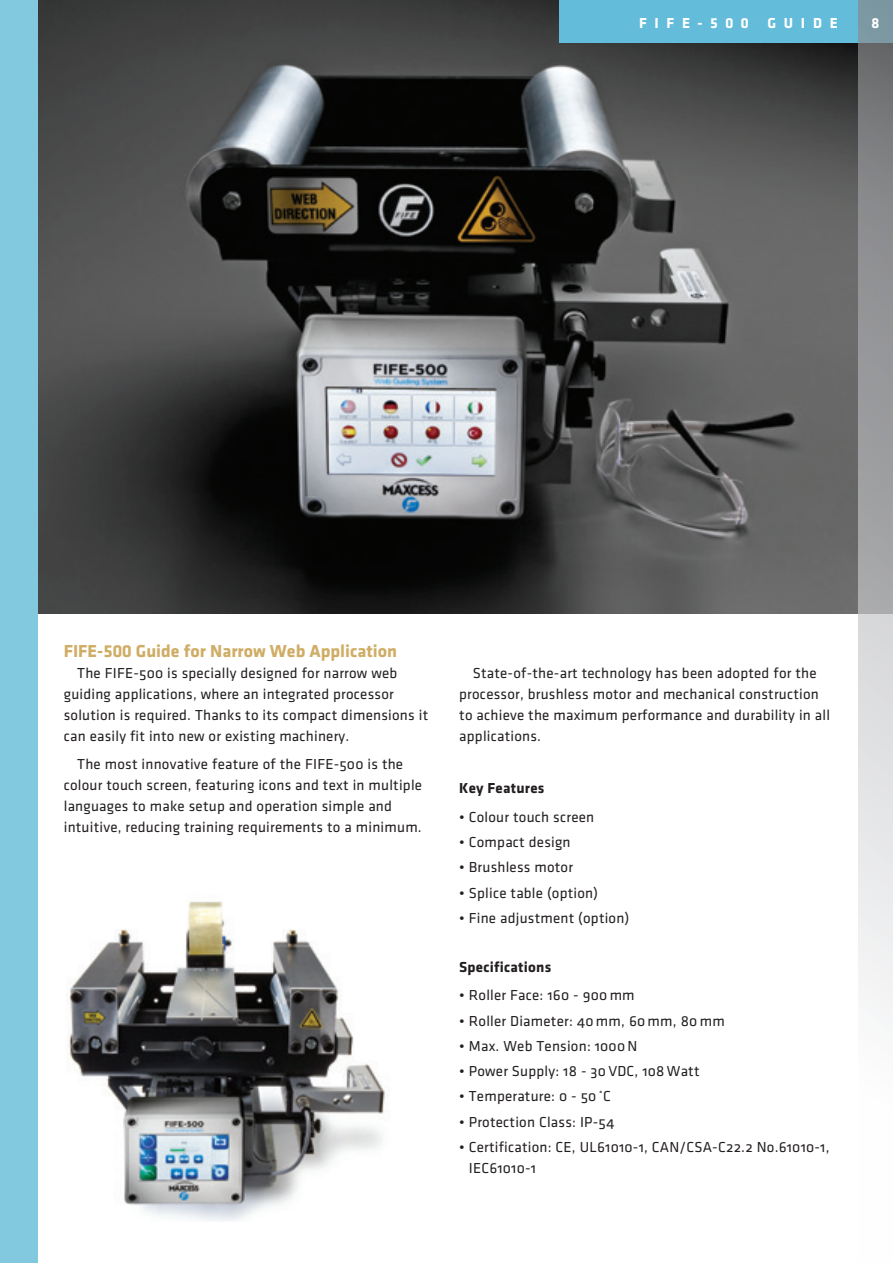
<style>
.page{position:relative;width:893px;height:1263px;background:#fff}
.page>*{position:absolute;margin:0;border:0;box-sizing:border-box;transform-origin:0 0}
.t1{font:700 18px "Klavika";color:#cfad66}
.t2{font:15px/21px "Klavika Regular OSF";letter-spacing:.015em;color:#231f20}
.t3{font:700 15px "Klavika";letter-spacing:.015em;color:#231f20}
.t4{font:700 15px "Klavika";letter-spacing:.515em;color:#fff}
</style>
<div class="page">
<img style="left:38px;top:0;width:821px;height:613px">
<div style="left:559px;top:0;width:334px;height:43px;background:#63bcd9"></div>
<svg style="left:859px;top:0;width:34px;height:1014px;background:#b1b3b5"></svg>
<img style="left:68px;top:901px;width:317px;height:320px">
<div style="left:0;top:0;width:38px;height:1263px;background:#82c9e0"></div>
<p class="t4" style="left:639px;top:14px;width:200px">FIFE-500 GUIDE</p>
<p class="t4" style="left:872px;top:14px;width:9px">8</p>
<p class="t1" style="left:64px;top:641px;width:335px">FIFE-500 Guide for Narrow Web Application</p>
<p class="t2" style="left:64px;top:663px;width:366px;text-indent:14px">The FIFE-500 is specially designed for narrow web guiding applications, where an integrated processor solution is required. Thanks to its compact dimensions it can easily fit into new or existing machinery.</p>
<p class="t2" style="left:64px;top:754px;width:360px;text-indent:14px">The most innovative feature of the FIFE‑500 is the colour touch screen, featuring icons and text in multiple languages to make setup and operation simple and intuitive, reducing training requirements to a minimum.</p>
<p class="t2" style="left:459px;top:663px;width:372px;text-indent:14px">State-of-the-art technology has been adopted for the processor, brushless motor and mechanical construction to achieve the maximum performance and durability in all applications.</p>
<p class="t3" style="left:459px;top:780px;width:87px">Key Features</p>
<p class="t2" style="left:459px;top:806px;width:136px">• Colour touch screen</p>
<p class="t2" style="left:459px;top:832px;width:113px">• Compact design</p>
<p class="t2" style="left:459px;top:857px;width:115px">• Brushless motor</p>
<p class="t2" style="left:459px;top:882px;width:140px">• Splice table (option)</p>
<p class="t2" style="left:459px;top:907px;width:171px">• Fine adjustment (option)</p>
<p class="t3" style="left:459px;top:959px;width:93px">Specifications</p>
<p class="t2" style="left:459px;top:985px;width:177px">• Roller Face: 160 - 900 mm</p>
<p class="t2" style="left:459px;top:1010px;width:267px">• Roller Diameter: 40 mm, 60 mm, 80 mm</p>
<p class="t2" style="left:459px;top:1035px;width:180px">• Max. Web Tension: 1000N</p>
<p class="t2" style="left:459px;top:1061px;width:242px">• Power Supply: 18 - 30 VDC, 108 Watt</p>
<p class="t2" style="left:459px;top:1086px;width:153px">• Temperature: 0 - 50 ˚C</p>
<p class="t2" style="left:459px;top:1111px;width:157px">• Protection Class: IP-54</p>
<p class="t2" style="left:469px;top:1136px;width:362px;text-indent:-10px">• Certification: CE, UL61010-1, CAN/CSA-C22.2 No.61010-1,<br>IEC61010-1</p>
</div>
